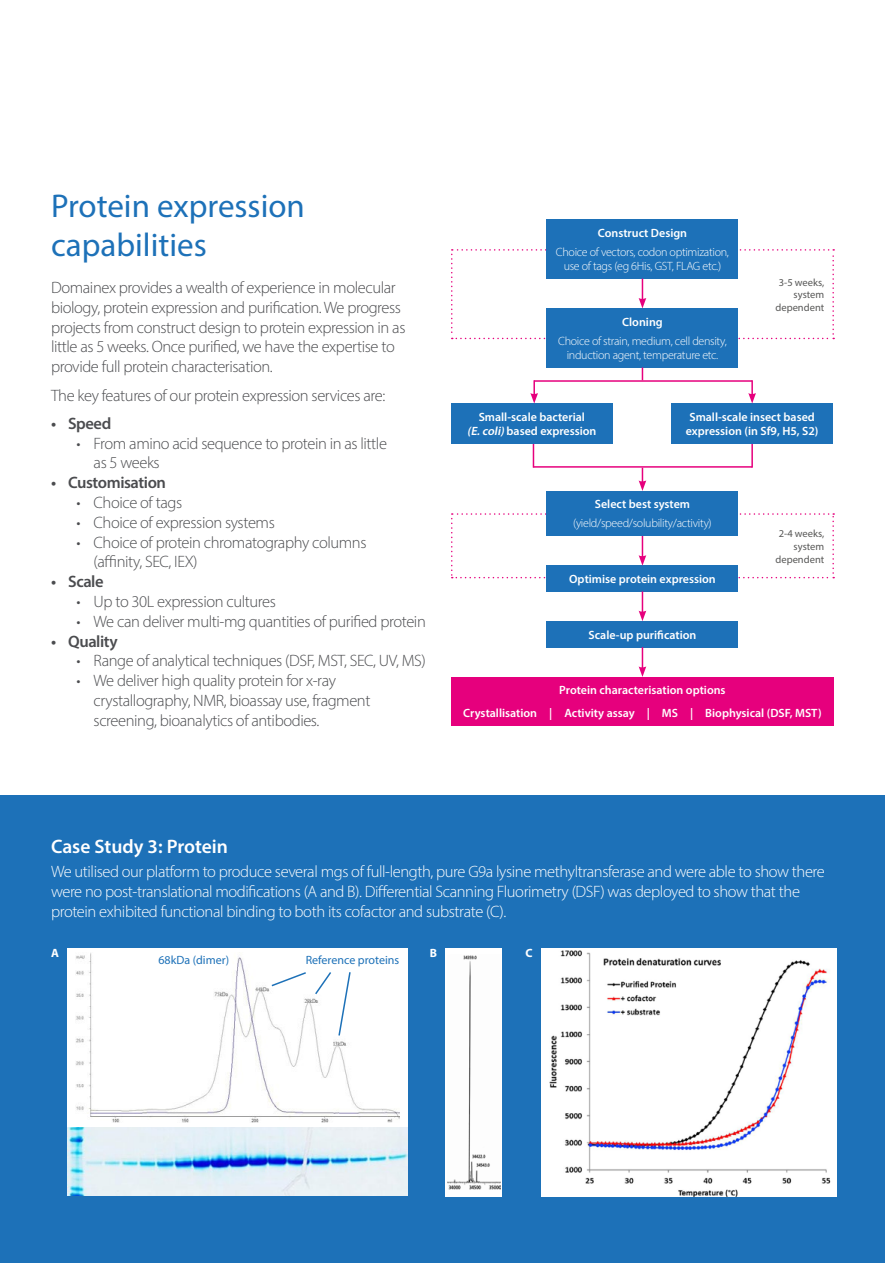
<style>
.page{position:relative;width:885px;height:1263px;background:#fff}
.page>*{position:absolute;margin:0;border:0;box-sizing:border-box;transform-origin:0 0}
.t1{font:33px/39px "Myriad Pro";color:#1d71b8}
.t2{font:600 19.5px "Myriad Pro";color:#fff}
.t3{font:300 16.5px/19.8px "Myriad Pro";letter-spacing:-.025em;color:#4b4c4f}
.t4{font:300 16.5px/19.8px "Myriad Pro";letter-spacing:-.025em;color:#fff}
.t5{font:600 16.5px "Myriad Pro";letter-spacing:-.025em;color:#4b4c4f}
.t6{font:600 12px/14.4px "Myriad Pro";color:#fff;text-align:center}
.t7{font:300 12px/14.4px "Myriad Pro";letter-spacing:-.025em;color:#fff;text-align:center}
.t8{font:12px "Myriad Pro";color:#1d71b8}
.t9{font:700 12px "Myriad Pro";color:#fff}
.t10{font:10.5px/12.6px "Myriad Pro";color:#575756;text-align:right}
.s1{font-style:italic}
</style>
<div class="page">
<div style="left:0;top:795px;width:884px;height:468px;background:#1d71b8"></div>
<img style="left:67px;top:1127px;width:341px;height:68px">
<div style="left:67px;top:948px;width:341px;height:179px;background:#fff"></div>
<img style="left:75px;top:953px;width:324px;height:170px">
<div style="left:445px;top:948px;width:56px;height:249px;background:#fff"></div>
<img style="left:447px;top:955px;width:53px;height:235px">
<img style="left:541px;top:948px;width:295px;height:249px">
<svg style="left:270px;top:971px;width:37px;height:16px"></svg>
<svg style="left:313px;top:970px;width:38px;height:67px"></svg>
<svg style="left:751px;top:444px;width:1px;height:22px"></svg>
<hr style="left:532px;top:443px;width:2px;height:25px;background:#e6007d">
<div style="left:546px;top:220px;width:192px;height:59px;background:#1d71b8"></div>
<div style="left:546px;top:308px;width:192px;height:59px;background:#1d71b8"></div>
<div style="left:451px;top:403px;width:161px;height:41px;background:#1d71b8"></div>
<div style="left:671px;top:403px;width:161px;height:41px;background:#1d71b8"></div>
<div style="left:546px;top:491px;width:192px;height:45px;background:#1d71b8"></div>
<div style="left:546px;top:565px;width:192px;height:26px;background:#1d71b8"></div>
<div style="left:546px;top:621px;width:192px;height:26px;background:#1d71b8"></div>
<div style="left:451px;top:677px;width:382px;height:49px;background:#e6007d"></div>
<svg style="left:451px;top:249px;width:383px;height:90px"></svg>
<svg style="left:530px;top:380px;width:8px;height:23px"></svg>
<svg style="left:748px;top:380px;width:8px;height:23px"></svg>
<svg style="left:638px;top:468px;width:8px;height:23px"></svg>
<svg style="left:451px;top:513px;width:383px;height:65px"></svg>
<hr style="left:641px;top:591px;width:2px;height:22px;background:#e6007d">
<svg style="left:638px;top:611px;width:8px;height:10px"></svg>
<hr style="left:641px;top:647px;width:2px;height:22px;background:#e6007d">
<svg style="left:638px;top:666px;width:8px;height:11px"></svg>
<hr style="left:534px;top:380px;width:218px;height:2px;background:#e6007d">
<hr style="left:533px;top:466px;width:219px;height:2px;background:#e6007d">
<svg style="left:641px;top:367px;width:2px;height:13px"></svg>
<h1 class="t1" style="left:51px;top:186px;width:255px">Protein expression capabilities</h1>
<p class="t3" style="left:51px;top:277px;width:356px">Domainex provides a wealth of experience in molecular biology, protein expression and purification. We progress projects from construct design to protein expression in as little as 5 weeks. Once purified, we have the expertise to provide full protein characterisation.</p>
<p class="t3" style="left:51px;top:385px;width:336px">The key features of our protein expression services are:</p>
<p class="t5" style="left:51px;top:413px;width:62px">• Speed</p>
<p class="t3" style="left:94px;top:433px;width:295px;text-indent:-17px">• From amino acid sequence to protein in as little as 5 weeks</p>
<p class="t5" style="left:51px;top:472px;width:116px">• Customisation</p>
<p class="t3" style="left:77px;top:492px;width:107px">• Choice of tags</p>
<p class="t3" style="left:77px;top:512px;width:200px">• Choice of expression systems</p>
<p class="t3" style="left:94px;top:532px;width:274px;text-indent:-17px">• Choice of protein chromatography columns (affinity, SEC, IEX)</p>
<p class="t5" style="left:51px;top:571px;width:54px">• Scale</p>
<p class="t3" style="left:77px;top:591px;width:201px">• Up to 30L expression cultures</p>
<p class="t3" style="left:77px;top:611px;width:351px">• We can deliver multi-mg quantities of purified protein</p>
<p class="t5" style="left:51px;top:631px;width:68px">• Quality</p>
<p class="t3" style="left:77px;top:651px;width:351px">• Range of analytical techniques (DSF, MST, SEC, UV, MS)</p>
<p class="t3" style="left:94px;top:671px;width:278px;text-indent:-17px">• We deliver high quality protein for x-ray crystallography, NMR, bioassay use, fragment screening, bioanalytics of antibodies.</p>
<p class="t6" style="left:597px;top:226px;width:91px">Construct Design</p>
<p class="t7" style="left:556px;top:244px;width:174px">Choice of vectors, codon optimization, use of tags (eg 6His, GST, FLAG etc.)</p>
<p class="t6" style="left:622px;top:314px;width:42px">Cloning</p>
<p class="t7" style="left:558px;top:333px;width:170px">Choice of strain, medium, cell density, induction agent, temperature etc.</p>
<p class="t10" style="left:775px;top:275px;width:50px">3-5 weeks, system dependent</p>
<p class="t6" style="left:467px;top:409px;width:131px">Small-scale bacterial <span class="s1">(E.coli)</span>based expression</p>
<p class="t6" style="left:685px;top:409px;width:134px;text-align:left">Small-scale insect based expression (in Sf9, H5, S2)</p>
<p class="t6" style="left:594px;top:497px;width:97px">Select best system</p>
<p class="t7" style="left:573px;top:516px;width:140px">(yield/speed/solubility/activity)</p>
<p class="t6" style="left:569px;top:571px;width:148px">Optimise protein expression</p>
<p class="t6" style="left:588px;top:627px;width:109px">Scale-up purification</p>
<p class="t10" style="left:775px;top:527px;width:50px">2-4 weeks, system dependent</p>
<p class="t6" style="left:463px;top:679px;width:360px;line-height:23px">Protein characterisation options<br>Crystallisation | Activity assay | MS | Biophysical (DSF, MST)</p>
<p class="t2" style="left:51px;top:834px;width:178px">Case Study 3: Protein</p>
<p class="t4" style="left:51px;top:861px;width:775px">We utilised our platform to produce several mgs of full-length, pure G9a lysine methyltransferase and were able to show there were no post-translational modifications (A and B). Differential Scanning Fluorimetry (DSF) was deployed to show that the protein exhibited functional binding to both its cofactor and substrate (C).</p>
<p class="t9" style="left:51px;top:945px;width:9px">A</p>
<p class="t9" style="left:429px;top:945px;width:9px">B</p>
<p class="t9" style="left:525px;top:945px;width:9px">C</p>
<p class="t8" style="left:158px;top:952px;width:72px">68kDa (dimer)</p>
<p class="t8" style="left:305px;top:952px;width:95px">Reference proteins</p>
</div>
